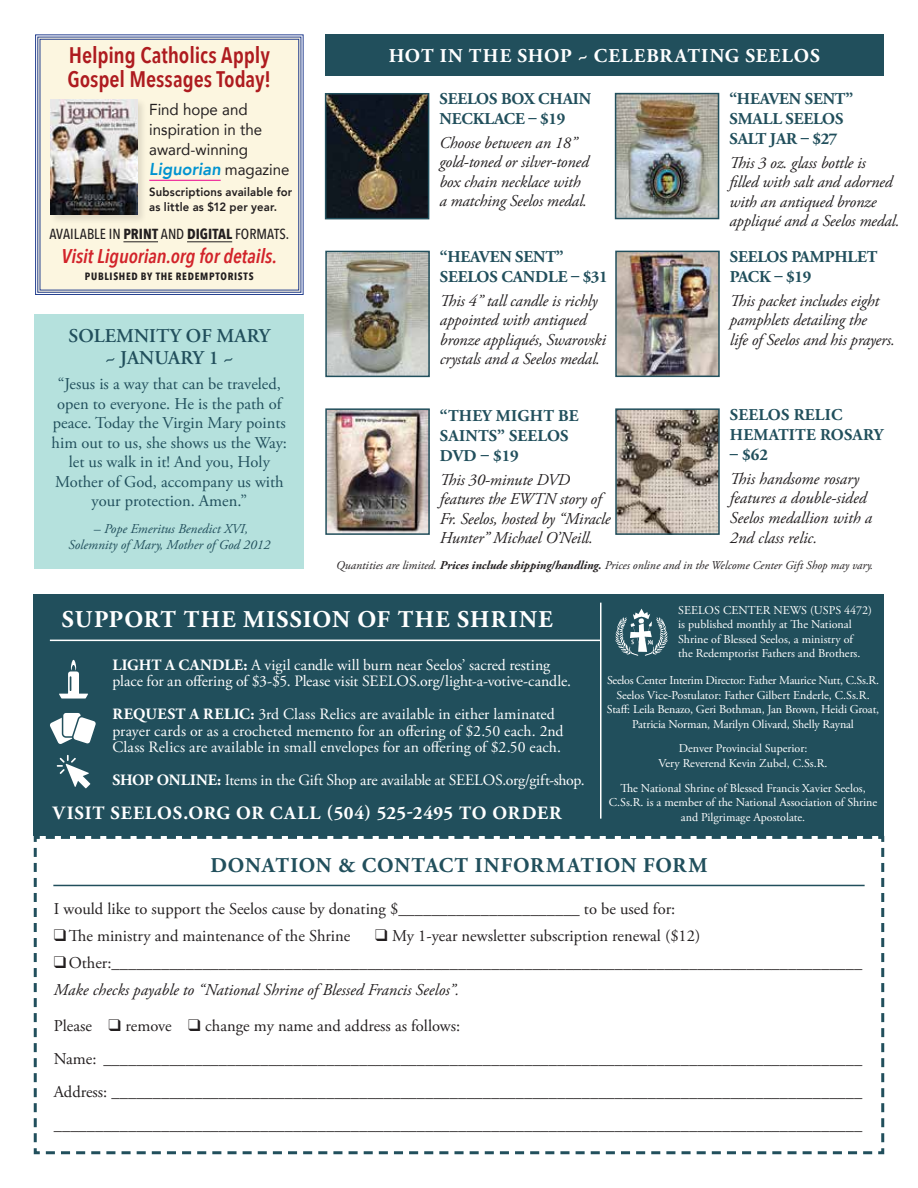
<style>
.page{position:relative;width:918px;height:1188px;background:#fff}
.page>*{position:absolute;margin:0;border:0;box-sizing:border-box;transform-origin:0 0}
.t1{font:700 24px "Adobe Garamond Pro";letter-spacing:.05em;color:#fff}
.t2{font:600 22.5px/23.9px "Avenir Next Condensed";letter-spacing:-.005em;color:#ae1b1f}
.t3{font:700 21px "Adobe Garamond Pro";letter-spacing:.035em;color:#214f5c}
.t4{font:italic 600 19.8px "Avenir Next Condensed";letter-spacing:-.005em;color:#d2232a}
.t5{font:700 19.5px "Adobe Garamond Pro";letter-spacing:.055em;color:#fff}
.t6{font:600 19.5px/22.5px "Adobe Garamond Pro";color:#214f5c;text-align:center}
.t7{font:700 18.75px "Adobe Garamond Pro";letter-spacing:.04em;color:#fff}
.t8{font:italic 800 17.25px "Avenir";letter-spacing:.005em;color:#0093d0;scale:.95 1}
.t9{font:16.5px/33px "Adobe Garamond Pro";color:#231f20}
.t10{font:italic 16.5px/19.5px "Adobe Garamond Pro";letter-spacing:-.01em;color:#231f20}
.t11{font:16.5px/19.5px "Adobe Garamond Pro";color:#214f5c;text-align:center}
.t12{font:700 16.5px/19.8px "Adobe Garamond Pro";letter-spacing:-.005em;color:#214f5c}
.t13{font:700 16.5px/19.8px "Adobe Garamond Pro";letter-spacing:.015em;color:#214f5c}
.t14{font:15.9px/19.8px "Avenir";color:#231f20;scale:.95 1}
.t15{font:15.75px/16.5px "Adobe Garamond Pro";color:#fff}
.t16{font:500 14.55px "Avenir Next Condensed";color:#231f20}
.t17{font:italic 13.5px/16.2px "Adobe Garamond Pro";color:#214f5c;text-align:center}
.t18{font:12px/14.4px "Adobe Garamond Pro";color:#fff;text-align:center}
.t19{font:italic 12px "Adobe Garamond Pro";color:#231f20}
.t20{font:800 11.85px/14.5px "Avenir";letter-spacing:.015em;color:#231f20;scale:.95 1}
.t21{font:700 10.65px "Avenir Next Condensed";letter-spacing:.065em;color:#231f20}
.s1{font-weight:400;font-style:normal;font-size:15.9px;color:#231f20}
.s2{font-weight:700}
.s3{font-style:italic}
</style>
<div class="page">
<svg style="left:33px;top:834px;width:852px;height:321px"></svg>
<div style="left:34px;top:594px;width:850px;height:242px;background:#214f5c"></div>
<svg style="left:59px;top:659px;width:29px;height:40px"></svg>
<svg style="left:57px;top:755px;width:33px;height:33px"></svg>
<div style="left:63px;top:712px;width:18px;height:25px;background:#fff;border-radius:3px"></div>
<div style="left:62px;top:711px;width:20px;height:27px;border:2px solid #214f5c;border-radius:3px"></div>
<svg style="left:50px;top:715px;width:46px;height:29px"></svg>
<hr style="left:50px;top:640px;width:551px;height:1px;background:#fff">
<hr style="left:53px;top:885px;width:812px;height:1px;background:#214f5c">
<hr style="left:600px;top:603px;width:2px;height:216px;background:#fff">
<svg style="left:615px;top:609px;width:53px;height:47px"></svg>
<div style="left:325px;top:34px;width:559px;height:42px;background:#214f5c"></div>
<img style="left:328px;top:411px;width:99px;height:121px">
<div style="left:325px;top:408px;width:105px;height:127px;border:2px solid #214f5c"></div>
<img style="left:618px;top:254px;width:99px;height:120px">
<div style="left:615px;top:251px;width:105px;height:126px;border:2px solid #214f5c"></div>
<img style="left:618px;top:411px;width:99px;height:121px">
<div style="left:615px;top:408px;width:105px;height:127px;border:2px solid #214f5c"></div>
<div style="left:34px;top:314px;width:270px;height:254px;background:#b5e1dd"></div>
<img style="left:328px;top:254px;width:99px;height:120px">
<div style="left:325px;top:251px;width:105px;height:126px;border:2px solid #214f5c"></div>
<svg style="left:35px;top:34px;width:269px;height:261px"></svg>
<div style="left:40px;top:39px;width:259px;height:252px;border:1px solid #25408f"></div>
<hr style="left:149px;top:180px;width:72px;height:1px;background:#ec008c">
<div style="left:49px;top:98px;width:98px;height:127px;background:#231f20;opacity:.13"></div>
<img style="left:51px;top:100px;width:86px;height:115px">
<hr style="left:123px;top:241px;width:35px;height:1px;background:#231f20">
<hr style="left:187px;top:241px;width:45px;height:1px;background:#231f20">
<img style="left:618px;top:96px;width:98px;height:120px">
<div style="left:615px;top:93px;width:104px;height:126px;border:2px solid #214f5c"></div>
<img style="left:328px;top:96px;width:98px;height:120px">
<div style="left:325px;top:93px;width:104px;height:126px;border:2px solid #214f5c"></div>
<h2 class="t2" style="left:67px;top:43px;width:205px">Helping Catholics Apply<br>Gospel Messages Today!</h2>
<p class="t14" style="left:149px;top:100px;width:120px">Find hope and inspiration in the award-winning</p>
<p class="t8" style="left:149px;top:159px;width:149px">Liguorian <span class="s1">magazine</span></p>
<p class="t20" style="left:149px;top:185px;width:152px">Subscriptions available for as little as $12 per year.</p>
<p class="t16" style="left:49px;top:225px;width:241px">AVAILABLE IN <span class="s2">PRINT</span> AND <span class="s2">DIGITAL</span> FORMATS.</p>
<p class="t4" style="left:61px;top:244px;width:217px">Visit Liguorian.org for details.</p>
<p class="t21" style="left:85px;top:270px;width:170px">PUBLISHED BY THE REDEMPTORISTS</p>
<p class="t6" style="left:69px;top:324px;width:203px">SOLEMNITY OF MARY ~ JANUARY 1 ~</p>
<p class="t11" style="left:52px;top:375px;width:237px">“Jesus is a way that can be traveled, open to everyone. He is the path of peace. Today the Virgin Mary points him out to us, she shows us the Way: let us walk in it! And you, Holy<br>Mother of God, accompany us with your protection. Amen.”</p>
<p class="t17" style="left:68px;top:521px;width:203px">– Pope Emeritus Benedict XVI,<br>Solemnity of Mary, Mother of God 2012</p>
<p class="t5" style="left:389px;top:44px;width:433px">HOT IN THE SHOP ~ CELEBRATING SEELOS</p>
<p class="t12" style="left:440px;top:89px;width:153px">SEELOS BOX CHAIN<br>NECKLACE – $19</p>
<p class="t10" style="left:439px;top:133px;width:151px">Choose between an 18” gold-toned or silver-toned box chain necklace with a matching Seelos medal.</p>
<p class="t12" style="left:440px;top:247px;width:169px">“HEAVEN SENT”<br>SEELOS CANDLE – $31</p>
<p class="t10" style="left:440px;top:291px;width:168px">This 4” tall candle is richly appointed with antiqued bronze appliqués, Swarovski crystals and a Seelos medal.</p>
<p class="t13" style="left:440px;top:406px;width:140px">“THEY MIGHT BE<br>SAINTS” SEELOS<br>DVD – $19</p>
<p class="t10" style="left:440px;top:470px;width:172px">This 30-minute DVD features the EWTN story of<br>Fr. Seelos, hosted by “Miracle<br>Hunter” Michael O’Neill.</p>
<p class="t12" style="left:729px;top:89px;width:125px">“HEAVEN SENT”<br>SMALL SEELOS<br>SALT JAR – $27</p>
<p class="t10" style="left:729px;top:153px;width:172px">This 3 oz. glass bottle is<br>filled with salt and adorned with an antiqued bronze appliqué and a Seelos medal.</p>
<p class="t12" style="left:730px;top:247px;width:149px">SEELOS PAMPHLET<br>PACK – $19</p>
<p class="t10" style="left:730px;top:291px;width:167px">This packet includes eight pamphlets detailing the<br>life of Seelos and his prayers.</p>
<p class="t13" style="left:730px;top:406px;width:155px">SEELOS RELIC<br>HEMATITE ROSARY</p>
<p class="t12" style="left:730px;top:445px;width:40px">– $62</p>
<p class="t10" style="left:730px;top:469px;width:144px">This handsome rosary features a double-sided<br>Seelos medallion with a<br>2nd class relic.</p>
<p class="t19" style="left:336px;top:558px;width:539px">Quantities are limited. <span class="s2">Prices include shipping/handling.</span> Prices online and in the Welcome Center Gift Shop may vary.</p>
<p class="t18" style="left:678px;top:603px;width:195px;text-align:left">SEELOS CENTER NEWS (USPS 4472) is published monthly at The National Shrine of Blessed Seelos, a ministry of<br>the Redemptorist Fathers and Brothers.</p>
<h1 class="t1" style="left:62px;top:605px;width:493px">SUPPORT THE MISSION OF THE SHRINE</h1>
<p class="t15" style="left:112px;top:657px;width:460px"><span class="s2">LIGHT A CANDLE:</span> A vigil candle will burn near Seelos’ sacred resting place for an offering of $3-$5. Please visit SEELOS.org/light-a-votive-candle.</p>
<p class="t15" style="left:112px;top:706px;width:453px"><span class="s2">REQUEST A RELIC:</span> 3rd Class Relics are available in either laminated prayer cards or as a crocheted memento for an offering of $2.50 each. 2nd<br>Class Relics are available in small envelopes for an offering of $2.50 each.</p>
<p class="t15" style="left:112px;top:772px;width:474px"><span class="s2">SHOP ONLINE:</span> Items in the Gift Shop are available at SEELOS.org/gift-shop.</p>
<p class="t7" style="left:53px;top:802px;width:510px">VISIT SEELOS.ORG OR CALL (504) 525-2495 TO ORDER</p>
<p class="t18" style="left:607px;top:674px;width:274px">Seelos Center Interim Director: Father Maurice Nutt, C.Ss.R.<br>Seelos Vice-Postulator: Father Gilbert Enderle, C.Ss.R.<br>Staff: Leila Benazo, Geri Bothman, Jan Brown, Heidi Groat, Patricia Norman, Marilyn Olivard, Shelly Raynal</p>
<p class="t18" style="left:659px;top:742px;width:171px">Denver Provincial Superior:<br>Very Reverend Kevin Zubel, C.Ss.R.</p>
<p class="t18" style="left:609px;top:781px;width:270px">The National Shrine of Blessed Francis Xavier Seelos,<br>C.Ss.R. is a member of the National Association of Shrine and Pilgrimage Apostolate.</p>
<p class="t3" style="left:210px;top:853px;width:499px">DONATION &amp; CONTACT INFORMATION FORM</p>
<p class="t9" style="left:54px;top:893px;width:623px">I would like to support the Seelos cause by donating $______________________ to be used for:</p>
<p class="t9" style="left:54px;top:920px;width:298px">❑The ministry and maintenance of the Shrine</p>
<p class="t9" style="left:375px;top:920px;width:327px">❑ My 1-year newsletter subscription renewal ($12)</p>
<p class="t9" style="left:54px;top:950px;width:810px;line-height:27px">❑Other:___________________________________________________________________________________________<br><span class="s3">Make checks payable to “National Shrine of Blessed Francis Seelos”.</span></p>
<p class="t9" style="left:54px;top:1010px;width:810px">Please ❑ remove ❑ change my name and address as follows:<br>Name: ____________________________________________________________________________________________ Address: ___________________________________________________________________________________________ __________________________________________________________________________________________________</p>
</div>
